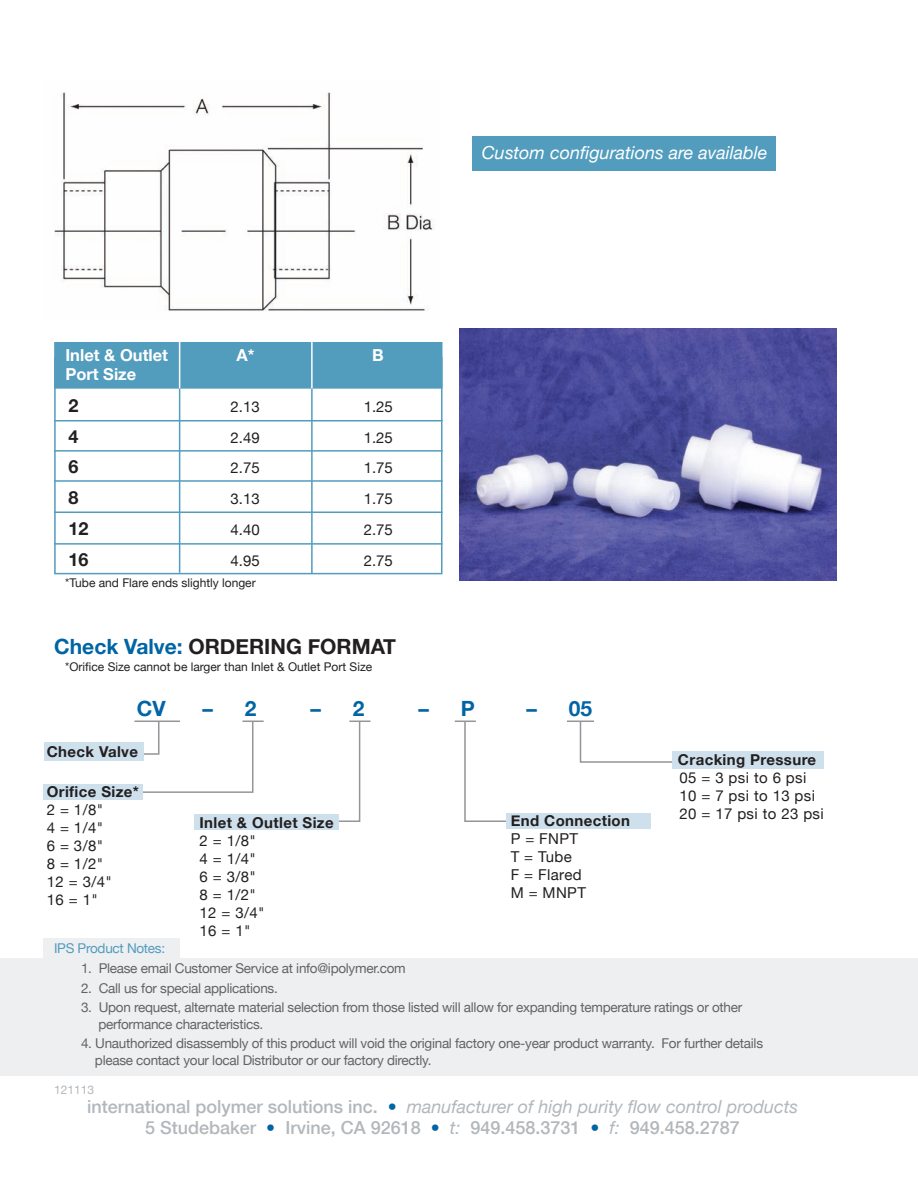
<style>
.page{position:relative;width:918px;height:1188px;background:#fff}
.page>*{position:absolute;margin:0;border:0;box-sizing:border-box;transform-origin:0 0}
.t1{font:700 21px "Helvetica Neue";color:#231f20}
.t2{font:700 21px "Helvetica Neue";color:#0065a4}
.t3{font:500 18px/21.6px "Helvetica Neue";color:#b2b7bb;text-align:center}
.t4{font:italic 18px "Helvetica Neue";color:#fff}
.t5{font:700 18px "Helvetica Neue";color:#231f20}
.t6{font:700 16.5px "Helvetica Neue";color:#fff}
.t7{font:15px/18px "Helvetica Neue";letter-spacing:.025em;color:#231f20}
.t8{font:700 15px "Helvetica Neue";letter-spacing:.025em;color:#231f20}
.t9{font:13.5px/16.2px "Helvetica Neue";letter-spacing:-.02em;color:#636366}
.t10{font:13.5px "Helvetica Neue";letter-spacing:-.02em;color:#529cbe}
.t11{font:12px "Helvetica Neue";color:#231f20}
.t12{font:12px "Helvetica Neue";color:#b2b7bb}
.s1{color:#0065a4}
.s2{font-weight:400;font-style:italic}
</style>
<div class="page">
<div style="left:472px;top:136px;width:304px;height:35px;background:#529cbe"></div>
<div style="left:44px;top:742px;width:100px;height:19px;background:#cde0ec"></div>
<div style="left:0;top:958px;width:918px;height:118px;background:#eeeff1"></div>
<svg style="left:134px;top:720px;width:236px;height:103px"></svg>
<svg style="left:455px;top:720px;width:51px;height:102px"></svg>
<svg style="left:567px;top:720px;width:113px;height:43px"></svg>
<div style="left:43px;top:938px;width:137px;height:25px;background:#eeeff1"></div>
<div style="left:54px;top:357px;width:388px;height:217px;background:#fff;border:2px solid #529cbe"></div>
<div style="left:54px;top:342px;width:388px;height:47px;background:#529cbe;border:2px solid #529cbe"></div>
<hr style="left:54px;top:480px;width:388px;height:2px;background:#529cbe">
<hr style="left:54px;top:543px;width:388px;height:2px;background:#529cbe">
<hr style="left:54px;top:450px;width:388px;height:2px;background:#529cbe">
<hr style="left:54px;top:512px;width:388px;height:1px;background:#529cbe">
<hr style="left:54px;top:420px;width:388px;height:2px;background:#529cbe">
<hr style="left:179px;top:357px;width:1px;height:216px;background:#529cbe">
<hr style="left:179px;top:338px;width:1px;height:50px;background:#fff">
<hr style="left:311px;top:357px;width:2px;height:216px;background:#529cbe">
<hr style="left:311px;top:338px;width:2px;height:50px;background:#fff">
<div style="left:195px;top:814px;width:144px;height:16px;background:#cde0ec"></div>
<div style="left:506px;top:813px;width:144px;height:16px;background:#cde0ec"></div>
<div style="left:672px;top:752px;width:152px;height:17px;background:#cde0ec"></div>
<img style="left:54px;top:92px;width:380px;height:219px">
<div style="left:44px;top:784px;width:99px;height:16px;background:#cde0ec"></div>
<img style="left:459px;top:328px;width:378px;height:252px">
<p class="t6" style="left:65px;top:340px;width:104px">Inlet &amp; Outlet</p>
<p class="t6" style="left:237px;top:340px;width:20px">A*</p>
<p class="t6" style="left:372px;top:340px;width:13px">B</p>
<p class="t6" style="left:65px;top:360px;width:72px">Port Size</p>
<h2 class="t5" style="left:69px;top:389px;width:12px">2</h2>
<p class="t7" style="left:231px;top:396px;width:31px">2.13</p>
<p class="t7" style="left:364px;top:396px;width:31px">1.25</p>
<h2 class="t5" style="left:69px;top:420px;width:12px">4</h2>
<p class="t7" style="left:231px;top:427px;width:31px">2.49</p>
<p class="t7" style="left:364px;top:427px;width:31px">1.25</p>
<h2 class="t5" style="left:69px;top:451px;width:12px">6</h2>
<p class="t7" style="left:231px;top:458px;width:31px">2.75</p>
<p class="t7" style="left:364px;top:458px;width:31px">1.75</p>
<h2 class="t5" style="left:69px;top:481px;width:12px">8</h2>
<p class="t7" style="left:231px;top:489px;width:31px">3.13</p>
<p class="t7" style="left:364px;top:489px;width:31px">1.75</p>
<h2 class="t5" style="left:69px;top:512px;width:22px">12</h2>
<p class="t7" style="left:231px;top:519px;width:31px">4.40</p>
<p class="t7" style="left:364px;top:519px;width:31px">2.75</p>
<h2 class="t5" style="left:69px;top:543px;width:22px">16</h2>
<p class="t7" style="left:231px;top:550px;width:31px">4.95</p>
<p class="t7" style="left:364px;top:550px;width:31px">2.75</p>
<p class="t11" style="left:65px;top:573px;width:192px">*Tube and Flare ends slightly longer</p>
<h1 class="t1" style="left:54px;top:627px;width:343px"><span class="s1">Check Valve:</span> ORDERING FORMAT</h1>
<p class="t11" style="left:65px;top:657px;width:309px">*Orifice Size cannot be larger than Inlet &amp; Outlet Port Size</p>
<h2 class="t4" style="left:482px;top:138px;width:287px">Custom configurations are available</h2>
<h1 class="t2" style="left:137px;top:690px;width:30px">CV</h1>
<h1 class="t2" style="left:202px;top:690px;width:55px">– 2</h1>
<h1 class="t2" style="left:310px;top:690px;width:55px">– 2</h1>
<h1 class="t2" style="left:418px;top:690px;width:58px">– P</h1>
<h1 class="t2" style="left:526px;top:690px;width:67px">– 05</h1>
<p class="t8" style="left:47px;top:738px;width:93px">Check Valve</p>
<p class="t8" style="left:47px;top:778px;width:94px">Orifice Size*</p>
<p class="t7" style="left:47px;top:800px;width:67px">2 = 1/8"<br>4 = 1/4"<br>6 = 3/8"<br>8 = 1/2"<br>12 = 3/4"<br>16 = 1"</p>
<p class="t8" style="left:199px;top:809px;width:136px">Inlet &amp; Outlet Size</p>
<p class="t7" style="left:199px;top:830px;width:67px">2 = 1/8"<br>4 = 1/4"<br>6 = 3/8"<br>8 = 1/2"<br>12 = 3/4"<br>16 = 1"</p>
<p class="t8" style="left:511px;top:807px;width:121px">End Connection</p>
<p class="t7" style="left:511px;top:829px;width:77px">P = FNPT<br>T = Tube<br>F = Flared<br>M = MNPT</p>
<p class="t8" style="left:678px;top:746px;width:140px">Cracking Pressure</p>
<p class="t7" style="left:679px;top:767px;width:146px">05 = 3 psi to 6 psi<br>10 = 7 psi to 13 psi<br>20 = 17 psi to 23 psi</p>
<p class="t10" style="left:54px;top:937px;width:113px">IPS Product Notes:</p>
<p class="t9" style="left:81px;top:959px;width:326px">1. Please email Customer Service at info@ipolymer.com</p>
<p class="t9" style="left:81px;top:979px;width:198px">2. Call us for special applications.</p>
<p class="t9" style="left:98px;top:999px;width:645px;text-indent:-17px">3. Upon request, alternate material selection from those listed will allow for expanding temperature ratings or other performance characteristics.</p>
<p class="t9" style="left:95px;top:1035px;width:670px;text-indent:-14px">4. Unauthorized disassembly of this product will void the original factory one-year product warranty. For further details please contact your local Distributor or our factory directly.</p>
<p class="t12" style="left:54px;top:1080px;width:42px">121113</p>
<h2 class="t3" style="left:87px;top:1095px;width:713px">international polymer solutions inc. <span class="s1">•</span> <span class="s2">manufacturer of high purity flow control products<br></span>5 Studebaker <span class="s1">•</span> Irvine, CA 92618 <span class="s1">•</span> <span class="s2">t:</span> 949.458.3731 <span class="s1">•</span> <span class="s2">f:</span> 949.458.2787</h2>
</div>
